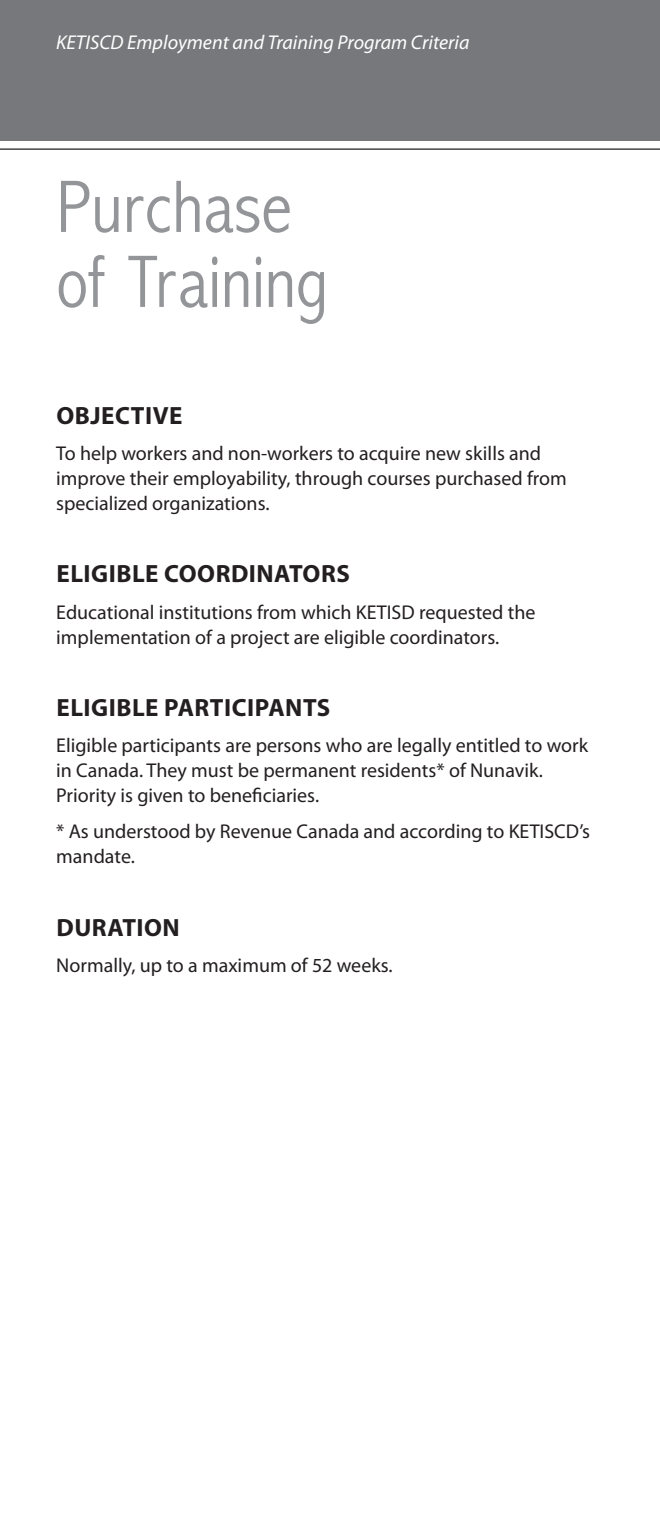
<style>
.page{position:relative;width:660px;height:1530px;background:#fff}
.page>*{position:absolute;margin:0;border:0;box-sizing:border-box;transform-origin:0 0}
._01-Title1{font:300 condensed 75px/75px "Abadi";color:#939598}
._01-Title2{font:700 25px "Myriad Pro";letter-spacing:.02em;color:#231f20}
._03-body{font:20px/25px "Myriad Pro";color:#231f20}
._00-tagtop{font:italic 20px "Myriad Pro";color:#fff}
</style>
<div class="page">
<div style="left:0;top:0;width:660px;height:141px;background:#76787b"></div>
<hr style="left:0;top:148px;width:660px;height:2px;background:#231f20">
<p class="_00-tagtop" style="left:56px;top:30px;width:415px">KETISCD Employment and Training Program Criteria</p>
<p class="_01-Title1" style="left:56px;top:169px;width:273px">Purchase of Training</p>
<p class="_01-Title2" style="left:56px;top:401px;width:127px">OBJECTIVE</p>
<p class="_03-body" style="left:56px;top:440px;width:512px">To help workers and non-workers to acquire new skills and improve their employability, through courses purchased from specialized organizations.</p>
<p class="_01-Title2" style="left:56px;top:560px;width:126px">ELIGIBLE COO</p>
<p class="_01-Title2" style="left:216px;top:560px;width:136px">RDINATORS</p>
<p class="_03-body" style="left:56px;top:599px;width:481px">Educational institutions from which KETISD requested the implementation of a project are eligible coordinators.</p>
<p class="_01-Title2" style="left:56px;top:693px;width:275px">ELIGIBLE PARTICIPANTS</p>
<p class="_03-body" style="left:56px;top:732px;width:533px">Eligible participants are persons who are legally entitled to work in Canada. They must be permanent residents* of Nunavik.<br>Priority is given to beneficiaries.</p>
<p class="_03-body" style="left:56px;top:819px;width:535px">* As understood by Revenue Canada and according to KETISCD’s mandate.</p>
<p class="_01-Title2" style="left:56px;top:913px;width:125px">DURATION</p>
<p class="_03-body" style="left:56px;top:952px;width:338px">Normally, up to a maximum of 52 weeks.</p>
</div>
